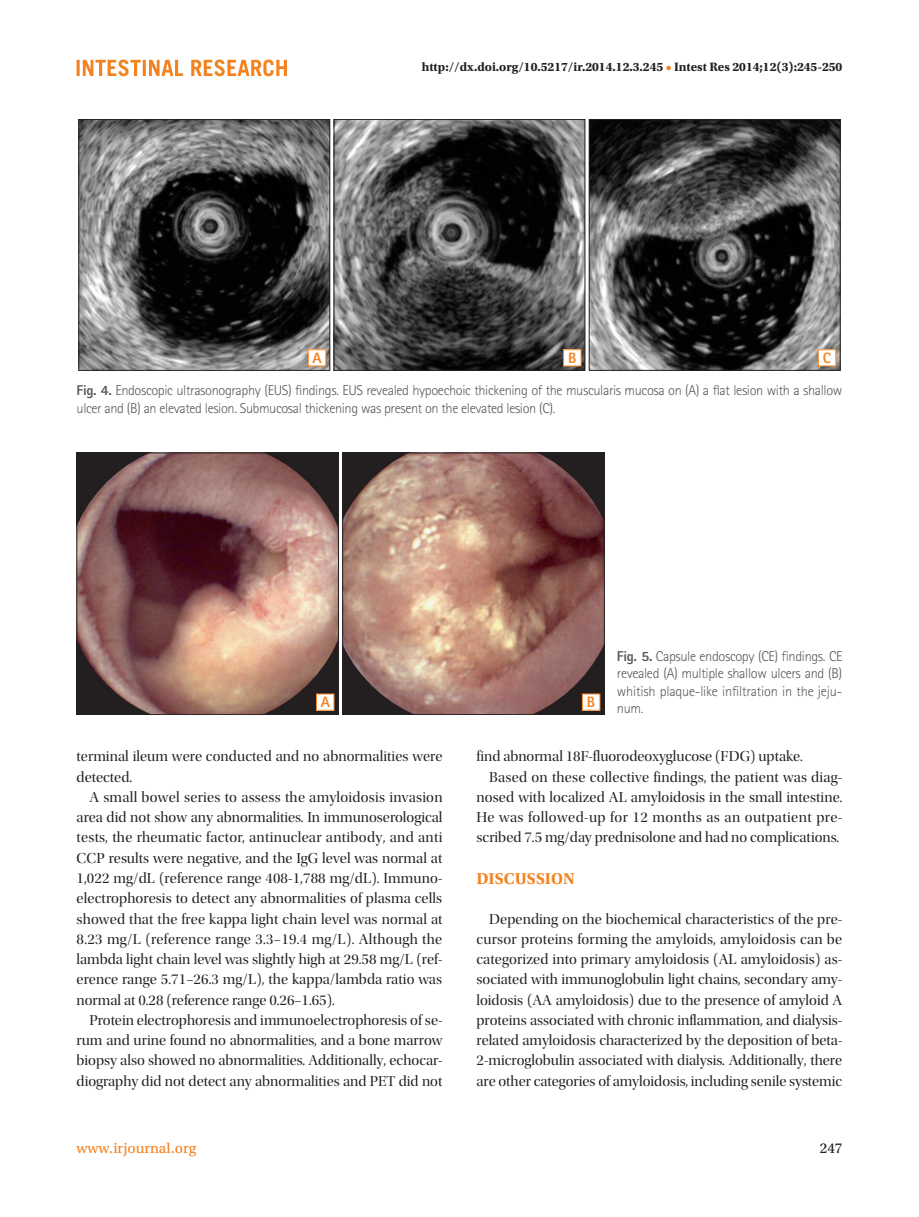
<style>
.page{position:relative;width:919px;height:1217px;background:#fff}
.page>*{position:absolute;margin:0;border:0;box-sizing:border-box;transform-origin:0 0}
.영문-서론{font:700 16.5px "Utopia Std";color:#f58220}
.영문본문{font:15px/20.2px "Utopia Std Disp";color:#231f20;text-align:justify}
.t1{font:15px "Utopia Std Capt";color:#f58220}
.그림-AB{font:800 15px "Rotis Sans Serif Std";color:#f58220}
.본문-페이지번호{font:15px "Utopia Std Capt";color:#231f20}
.영문-그림{font:300 14.25px/17.1px "Rotis Sans Serif Std";letter-spacing:-.025em;color:#57585a}
.머리말-홀수{font:700 12.75px "Utopia Std";color:#231f20}
.s1{color:#f58220}
.s2{font-weight:800}
</style>
<div class="page">
<svg style="left:77px;top:60px;width:210px;height:16px"></svg>
<svg style="left:78px;top:119px;width:762px;height:251px;background:#505050"></svg>
<div style="left:563px;top:349px;width:18px;height:17px;background:#fff"></div>
<div style="left:563px;top:349px;width:18px;height:17px;border:1px solid #f58220"></div>
<div style="left:308px;top:349px;width:18px;height:17px;background:#fff"></div>
<div style="left:308px;top:349px;width:18px;height:17px;border:1px solid #f58220"></div>
<div style="left:818px;top:349px;width:17px;height:17px;background:#fff"></div>
<div style="left:817px;top:349px;width:19px;height:17px;border:1px solid #f58220"></div>
<img style="left:77px;top:452px;width:527px;height:262px">
<div style="left:582px;top:693px;width:18px;height:17px;background:#fff"></div>
<div style="left:316px;top:693px;width:18px;height:17px;background:#fff"></div>
<p class="머리말-홀수" style="left:422px;top:60px;width:422px">http://dx.doi.org/10.5217/ir.2014.12.3.245 <span class="s1">•</span> Intest Res 2014;12(3):245-250</p>
<p class="그림-AB" style="left:312px;top:348px;width:11px">A</p>
<p class="그림-AB" style="left:568px;top:348px;width:10px">B</p>
<p class="그림-AB" style="left:822px;top:348px;width:10px">C</p>
<p class="영문-그림" style="left:77px;top:382px;width:767px"><span class="s2">Fig. 4.</span> Endoscopic ultrasonography (EUS) findings. EUS revealed hypoechoic thickening of the muscularis mucosa on (A) a flat lesion with a shallow ulcer and (B) an elevated lesion. Submucosal thickening was present on the elevated lesion (C).</p>
<p class="그림-AB" style="left:320px;top:692px;width:11px">A</p>
<p class="그림-AB" style="left:587px;top:692px;width:10px">B</p>
<p class="영문-그림" style="left:617px;top:647px;width:227px;text-align:justify"><span class="s2">Fig. 5.</span> Capsule endoscopy (CE) findings. CE revealed (A) multiple shallow ulcers and (B) whitish plaque-like infiltration in the jeju&shy;num.</p>
<p class="영문본문" style="left:77px;top:746px;width:367px">terminal ileum were conducted and no abnormalities were detected.</p>
<p class="영문본문" style="left:77px;top:787px;width:367px;text-indent:13px">A small bowel series to assess the amyloidosis invasion area did not show any abnormalities. In immunoserological tests, the rheumatic factor, antinuclear antibody, and anti CCP results were negative, and the IgG level was normal at 1,022 mg/dL (reference range 408-1,788 mg/dL). Immuno&shy;electrophoresis to detect any abnormalities of plasma cells showed that the free kappa light chain level was normal at 8.23 mg/L (reference range 3.3−19.4 mg/L). Although the lambda light chain level was slightly high at 29.58 mg/L (ref&shy;erence range 5.71−26.3 mg/L), the kappa/lambda ratio was normal at 0.28 (reference range 0.26−1.65).</p>
<p class="영문본문" style="left:77px;top:1009px;width:367px;text-indent:13px">Protein electrophoresis and immunoelectrophoresis of se&shy;rum and urine found no abnormalities, and a bone marrow biopsy also showed no abnormalities. Additionally, echocar&shy;diography did not detect any abnormalities and PET did not</p>
<p class="영문본문" style="left:476px;top:746px;width:328px">find abnormal 18F-fluorodeoxyglucose (FDG) uptake.</p>
<p class="영문본문" style="left:476px;top:766px;width:367px;text-indent:13px">Based on these collective findings, the patient was diag&shy;nosed with localized AL amyloidosis in the small intestine.<br>He was followed-up for 12 months as an outpatient pre&shy;scribed 7.5 mg/day prednisolone and had no complications.</p>
<p class="영문-서론" style="left:476px;top:869px;width:100px">DISCUSSION</p>
<p class="영문본문" style="left:476px;top:908px;width:367px;text-indent:13px">Depending on the biochemical characteristics of the pre&shy;cursor proteins forming the amyloids, amyloidosis can be categorized into primary amyloidosis (AL amyloidosis) as&shy;sociated with immunoglobulin light chains, secondary amy&shy;loidosis (AA amyloidosis) due to the presence of amyloid A proteins associated with chronic inflammation, and dialysis&shy;related amyloidosis characterized by the deposition of beta-2-microglobulin associated with dialysis. Additionally, there are other categories of amyloidosis, including senile systemic</p>
<p class="t1" style="left:77px;top:1139px;width:121px">www.irjournal.org</p>
<p class="본문-페이지번호" style="left:819px;top:1139px;width:24px">247</p>
</div>
